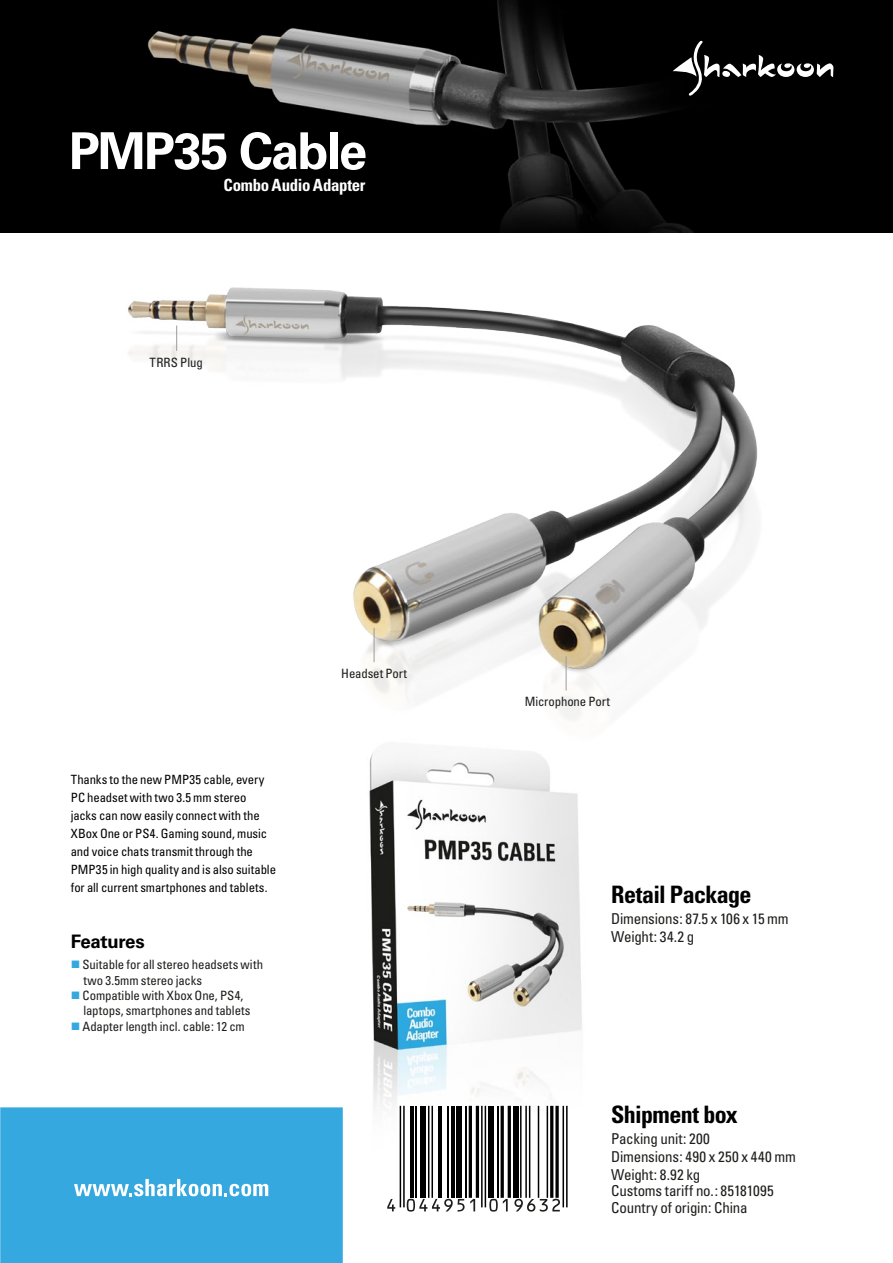
<style>
.page{position:relative;width:893px;height:1263px;background:#fff}
.page>*{position:absolute;margin:0;border:0;box-sizing:border-box;transform-origin:0 0}
.t1{font:700 50.85px "Univers";letter-spacing:-.035em;color:#fff}
.t2{font:700 condensed 24px "Univers";letter-spacing:-.025em;color:#000}
.t3{font:700 18.6px "Univers";letter-spacing:-.02em;color:#000}
.t4{font:700 condensed 16.8px "Univers";letter-spacing:-.015em;color:#fff}
.t5{font:condensed 15px/18px "Univers";letter-spacing:-.015em;color:#1d1d1b}
.t6{font:condensed 12.75px/18px "Univers";letter-spacing:-.005em;color:#000}
.t7{font:condensed 12.75px/15.3px "Univers";letter-spacing:-.01em;color:#1d1d1b}
.s1{color:#35a8e0}
</style>
<div class="page">
<img style="left:103px;top:232px;width:687px;height:488px">
<img style="left:0;top:0;width:893px;height:232px">
<img style="left:369px;top:751px;width:213px;height:459px">
<svg style="left:673px;top:41px;width:160px;height:55px;background:#272727"></svg>
<div style="left:0;top:1107px;width:343px;height:156px;background:#35a8e0"></div>
<svg style="left:387px;top:1199px;width:8px;height:12px"></svg>
<svg style="left:407px;top:1199px;width:68px;height:12px"></svg>
<svg style="left:489px;top:1199px;width:19px;height:12px"></svg>
<svg style="left:514px;top:1199px;width:46px;height:12px"></svg>
<hr style="left:400px;top:1106px;width:1px;height:101px;background:#000">
<hr style="left:403px;top:1106px;width:2px;height:101px;background:#000">
<hr style="left:410px;top:1106px;width:4px;height:92px;background:#000">
<hr style="left:416px;top:1106px;width:1px;height:92px;background:#000">
<div style="left:421px;top:1106px;width:5px;height:92px;background:#000"></div>
<hr style="left:428px;top:1106px;width:1px;height:92px;background:#000">
<hr style="left:431px;top:1106px;width:2px;height:92px;background:#000">
<hr style="left:439px;top:1106px;width:3px;height:92px;background:#000">
<hr style="left:447px;top:1106px;width:2px;height:92px;background:#000">
<hr style="left:451px;top:1106px;width:3px;height:92px;background:#000">
<div style="left:456px;top:1106px;width:5px;height:92px;background:#000"></div>
<hr style="left:465px;top:1106px;width:2px;height:92px;background:#000">
<hr style="left:469px;top:1106px;width:3px;height:92px;background:#000">
<hr style="left:476px;top:1106px;width:3px;height:92px;background:#000">
<hr style="left:481px;top:1106px;width:2px;height:101px;background:#000">
<hr style="left:485px;top:1106px;width:1px;height:101px;background:#000">
<div style="left:488px;top:1106px;width:5px;height:92px;background:#000"></div>
<hr style="left:497px;top:1106px;width:2px;height:92px;background:#000">
<hr style="left:501px;top:1106px;width:3px;height:92px;background:#000">
<hr style="left:508px;top:1106px;width:3px;height:92px;background:#000">
<div style="left:513px;top:1106px;width:5px;height:92px;background:#000"></div>
<hr style="left:520px;top:1106px;width:2px;height:92px;background:#000">
<hr style="left:525px;top:1106px;width:2px;height:92px;background:#000">
<hr style="left:529px;top:1106px;width:1px;height:92px;background:#000">
<hr style="left:538px;top:1106px;width:1px;height:92px;background:#000">
<hr style="left:547px;top:1106px;width:1px;height:92px;background:#000">
<hr style="left:550px;top:1106px;width:3px;height:92px;background:#000">
<svg style="left:555px;top:1106px;width:4px;height:92px"></svg>
<hr style="left:563px;top:1106px;width:1px;height:101px;background:#000">
<hr style="left:566px;top:1106px;width:2px;height:101px;background:#000">
<svg style="left:176px;top:326px;width:1px;height:25px"></svg>
<hr style="left:566px;top:656px;width:1px;height:34px;background:#9c9b9b">
<hr style="left:374px;top:628px;width:1px;height:34px;background:#9c9b9b">
<svg style="left:74px;top:1179px;width:194px;height:17px"></svg>
<h1 class="t1" style="left:69px;top:121px;width:300px">PMP35 Cable</h1>
<h3 class="t4" style="left:223px;top:175px;width:144px">Combo Audio Adapter</h3>
<p class="t7" style="left:150px;top:354px;width:55px">TRRS Plug</p>
<p class="t6" style="left:71px;top:770px;width:207px">Thanks to the new PMP35 cable, every PC headset with two 3.5 mm stereo<br>jacks can now easily connect with the XBox One or PS4. Gaming sound, music and voice chats transmit through the PMP35 in high quality and is also suitable for all current smartphones and tablets.</p>
<h3 class="t3" style="left:71px;top:931px;width:75px">Features</h3>
<p class="t7" style="left:83px;top:957px;width:181px;text-indent:-13px"><span class="s1">■</span> Suitable for all stereo headsets with two 3.5mm stereo jacks</p>
<p class="t7" style="left:83px;top:987px;width:169px;text-indent:-13px"><span class="s1">■</span> Compatible with Xbox One, PS4, laptops, smartphones and tablets</p>
<p class="t7" style="left:71px;top:1018px;width:176px"><span class="s1">■</span> Adapter length incl. cable: 12 cm</p>
<p class="t7" style="left:341px;top:665px;width:67px">Headset Port</p>
<p class="t7" style="left:525px;top:694px;width:87px">Microphone Port</p>
<h2 class="t2" style="left:611px;top:879px;width:142px">Retail Package</h2>
<p class="t5" style="left:611px;top:910px;width:179px">Dimensions: 87.5 x 106 x 15 mm<br>Weight: 34.2 g</p>
<h2 class="t2" style="left:611px;top:1099px;width:128px">Shipment box</h2>
<p class="t5" style="left:611px;top:1129px;width:186px">Packing unit: 200<br>Dimensions: 490 x 250 x 440 mm<br>Weight: 8.92 kg</p>
<p class="t5" style="left:611px;top:1182px;width:164px;line-height:16.5px">Customs tariff no.: 85181095<br>Country of origin: China</p>
</div>
